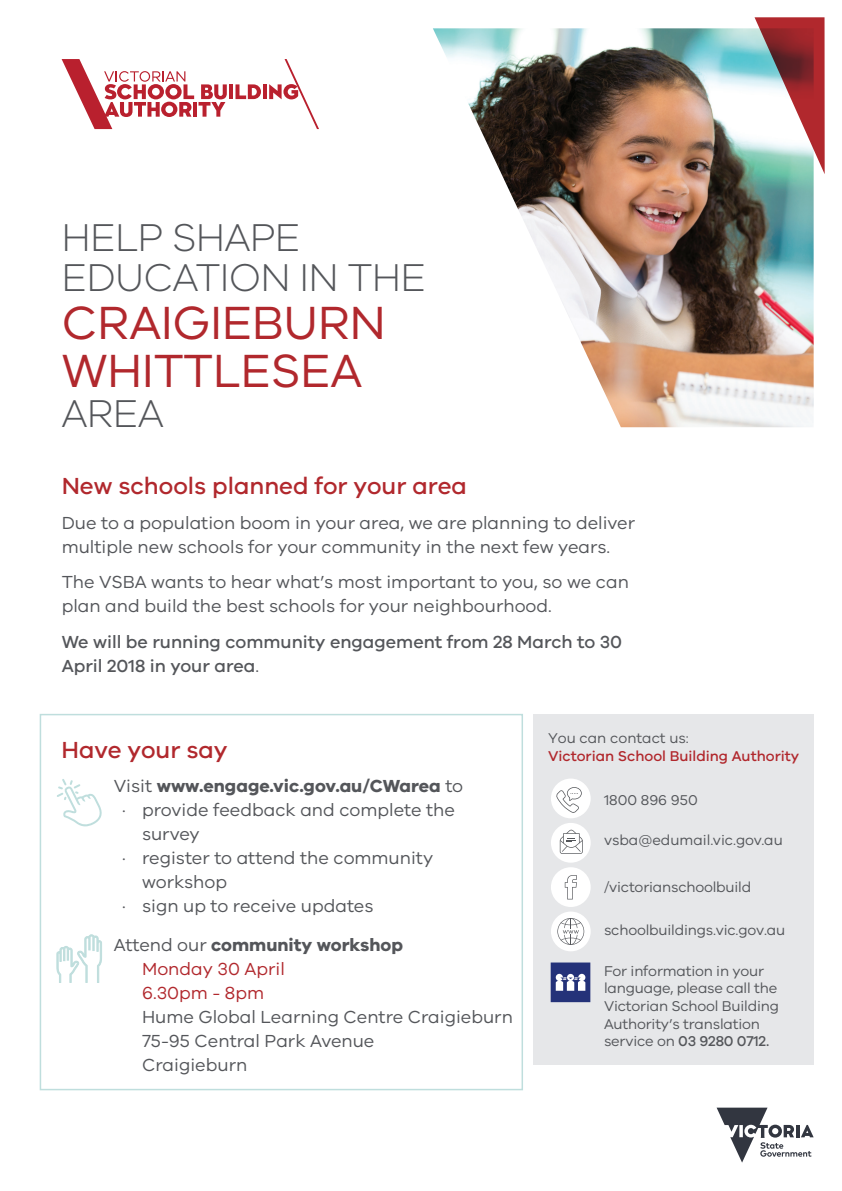
<style>
.page{position:relative;width:842px;height:1191px;background:#fff}
.page>*{position:absolute;margin:0;border:0;box-sizing:border-box;transform-origin:0 0}
.t1{font:48px/48px "VIC";letter-spacing:-.01em;color:#b1282d}
.t2{font:300 40px/40px "VIC";letter-spacing:-.02em;color:#54565a}
.t3{font:500 24px "VIC";color:#b1282d}
.t4{font:18px/24px "VIC";color:#54565a}
.t5{font:500 18px/24px "VIC";color:#54565a}
.t6{font:18px/24px "VIC";color:#b1282d}
.t7{font:700 18px "VIC";color:#54565a}
.t8{font:14.6px/17.6px "VIC";letter-spacing:-.015em;color:#54565a}
.t9{font:500 14.6px "VIC";color:#b1272c}
.s1{font-weight:400}
.s2{color:#54565a}
.s3{font-weight:700;color:#54565a}
.s4{font-weight:500}
</style>
<div class="page">
<div style="left:40px;top:714px;width:483px;height:376px;border:2px solid #bfdedd"></div>
<img style="left:433px;top:28px;width:381px;height:399px">
<svg style="left:754px;top:17px;width:71px;height:157px"></svg>
<div style="left:533px;top:714px;width:281px;height:350px;background:#e6e7e9"></div>
<div style="left:551px;top:778px;width:40px;height:40px;background:#fff;border-radius:50%"></div>
<svg style="left:556px;top:787px;width:26px;height:25px"></svg>
<div style="left:551px;top:911px;width:40px;height:40px;background:#fff;border-radius:50%"></div>
<svg style="left:557px;top:918px;width:27px;height:27px"></svg>
<div style="left:551px;top:867px;width:40px;height:40px;background:#fff;border-radius:50%"></div>
<svg style="left:565px;top:875px;width:12px;height:24px"></svg>
<div style="left:551px;top:823px;width:40px;height:39px;background:#fff;border-radius:50%"></div>
<svg style="left:560px;top:829px;width:23px;height:25px"></svg>
<svg style="left:551px;top:962px;width:39px;height:40px;background:#556097"></svg>
<hr style="left:229px;top:84px;width:4px;height:15px;background:#b9202e">
<svg style="left:235px;top:84px;width:26px;height:15px"></svg>
<hr style="left:263px;top:84px;width:4px;height:15px;background:#b9202e">
<svg style="left:62px;top:59px;width:165px;height:70px"></svg>
<svg style="left:269px;top:59px;width:50px;height:70px"></svg>
<svg style="left:717px;top:1107px;width:97px;height:55px"></svg>
<svg style="left:57px;top:779px;width:45px;height:47px"></svg>
<svg style="left:56px;top:934px;width:46px;height:49px"></svg>
<h2 class="t2" style="left:62px;top:216px;width:366px">HELP SHAPE<br>EDUCATION IN THE</h2>
<h1 class="t1" style="left:62px;top:297px;width:326px">CRAIGIEBURN<br>WHITTLESEA</h1>
<h2 class="t2" style="left:62px;top:392px;width:104px">AREA</h2>
<h3 class="t3" style="left:62px;top:471px;width:407px">New schools planned for your area</h3>
<p class="t4" style="left:62px;top:510px;width:575px">Due to a population boom in your area, we are planning to deliver multiple new schools for your community in the next few years.</p>
<p class="t4" style="left:62px;top:569px;width:569px">The VSBA wants to hear what’s most important to you, so we can plan and build the best schools for your neighbourhood.</p>
<p class="t5" style="left:62px;top:629px;width:562px">We will be running community engagement from 28 March to 30<br>April 2018 in your area<span class="s1">.</span></p>
<h3 class="t3" style="left:62px;top:735px;width:168px">Have your say</h3>
<p class="t7" style="left:114px;top:775px;width:351px"><span class="s1">Visit</span> www.engage.vic.gov.au/CWarea <span class="s1">to</span></p>
<p class="t4" style="left:122px;top:797px;width:334px">· provide feedback and complete the</p>
<p class="t4" style="left:142px;top:821px;width:59px">survey</p>
<p class="t4" style="left:122px;top:845px;width:312px">· register to attend the community</p>
<p class="t4" style="left:142px;top:869px;width:87px">workshop</p>
<p class="t4" style="left:122px;top:893px;width:253px">· sign up to receive updates</p>
<p class="t6" style="left:142px;top:932px;width:262px;text-indent:-28px"><span class="s2">Attend our</span> <span class="s3">community workshop<br></span>Monday 30 April<br>6.30pm - 8pm</p>
<p class="t4" style="left:142px;top:1004px;width:372px">Hume Global Learning Centre Craigieburn<br>75-95 Central Park Avenue<br>Craigieburn</p>
<p class="t8" style="left:548px;top:729px;width:142px">You can contact us:</p>
<p class="t9" style="left:548px;top:747px;width:253px">Victorian School Building Authority</p>
<p class="t8" style="left:604px;top:790px;width:95px">1800 896 950</p>
<p class="t8" style="left:604px;top:831px;width:180px">vsba@edumail.vic.gov.au</p>
<p class="t8" style="left:604px;top:877px;width:149px">/victorianschoolbuild</p>
<p class="t8" style="left:604px;top:920px;width:183px">schoolbuildings.vic.gov.au</p>
<p class="t8" style="left:604px;top:961px;width:176px">For information in your language, please call the<br>Victorian School Building<br>Authority’s translation service on <span class="s4">03 9280 0712.</span></p>
</div>
